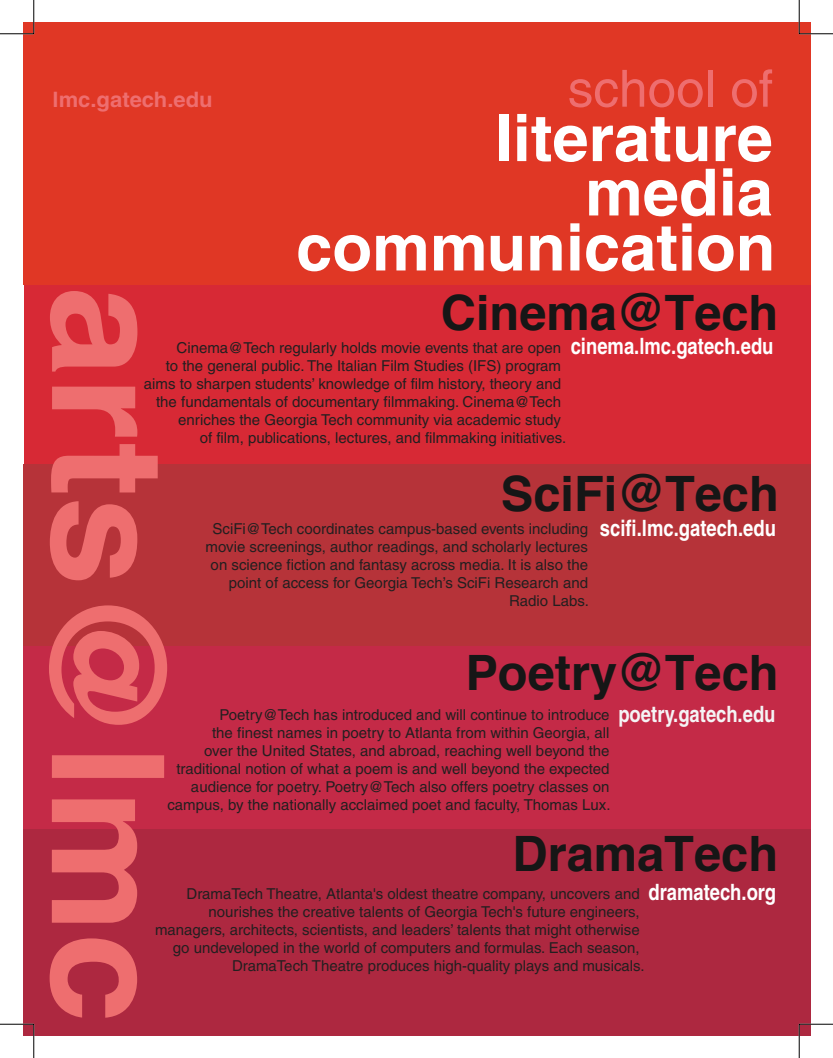
<style>
.page{position:relative;width:833px;height:1058px;background:#fff}
.page>*{position:absolute;margin:0;border:0;box-sizing:border-box;transform-origin:0 0}
.t1{font:700 156.25px "Helvetica";color:#ee6e6f;scale:1.04 1}
.t2{font:700 65px/54.4px "Helvetica";color:#fff;text-align:right}
.t3{font:51.25px "Helvetica";color:#ee6e6f}
.t4{font:700 48.75px "Helvetica";color:#161616}
.t5{font:700 condensed 22.5px "Helvetica CE";color:#fff}
.t6{font:700 condensed 22.5px "Helvetica CE";color:#f5f4f5}
.t7{font:700 21.25px "Helvetica";color:#ee6e6f;scale:1.04 1}
.t8{font:15px/18px "Helvetica";color:#231f20;text-align:right}
</style>
<div class="page">
<div style="left:22px;top:22px;width:788px;height:263px;background:#e03725"></div>
<div style="left:24px;top:285px;width:786px;height:184px;background:#d72935"></div>
<div style="left:22px;top:464px;width:788px;height:185px;background:#b63339"></div>
<div style="left:22px;top:646px;width:788px;height:185px;background:#c42a47"></div>
<div style="left:22px;top:828px;width:788px;height:207px;background:#ad2840"></div>
<hr style="left:0;top:33px;width:34px;height:1px;background:#fff">
<hr style="left:799px;top:33px;width:33px;height:1px;background:#fff">
<hr style="left:0;top:1023px;width:34px;height:1px;background:#fff">
<hr style="left:799px;top:1023px;width:33px;height:1px;background:#fff">
<hr style="left:33px;top:0;width:1px;height:34px;background:#fff">
<hr style="left:33px;top:1024px;width:1px;height:34px;background:#fff">
<hr style="left:798px;top:0;width:1px;height:34px;background:#fff">
<hr style="left:798px;top:1024px;width:1px;height:34px;background:#fff">
<hr style="left:0;top:34px;width:34px;height:1px;background:#000">
<hr style="left:799px;top:34px;width:33px;height:1px;background:#000">
<hr style="left:0;top:1024px;width:34px;height:1px;background:#000">
<hr style="left:799px;top:1024px;width:33px;height:1px;background:#000">
<hr style="left:34px;top:0;width:1px;height:34px;background:#000">
<hr style="left:34px;top:1024px;width:1px;height:34px;background:#000">
<hr style="left:799px;top:0;width:1px;height:34px;background:#000">
<hr style="left:799px;top:1024px;width:1px;height:34px;background:#000">
<p class="t7" style="left:53px;top:86px;width:155px">lmc.gatech.edu</p>
<p class="t3" style="left:567px;top:59px;width:207px">school of</p>
<p class="t2" style="left:494px;top:110px;width:280px">literature media</p>
<p class="t2" style="left:296px;top:219px;width:481px">communication</p>
<p class="t1" style="left:202px;top:286px;width:710px;rotate:90deg">arts@lmc</p>
<p class="t4" style="left:441px;top:282px;width:339px">Cinema@Tech</p>
<p class="t8" style="left:176px;top:338px;width:386px">Cinema@Tech regularly holds movie events that are open</p>
<p class="t8" style="left:166px;top:356px;width:397px">to the general public. The Italian Film Studies (IFS) program</p>
<p class="t8" style="left:144px;top:374px;width:419px">aims to sharpen students’ knowledge of film history, theory and</p>
<p class="t8" style="left:156px;top:392px;width:406px">the fundamentals of documentary filmmaking. Cinema@Tech</p>
<p class="t8" style="left:178px;top:410px;width:384px">enriches the Georgia Tech community via academic study</p>
<p class="t8" style="left:200px;top:428px;width:368px">of film, publications, lectures, and filmmaking initiatives.</p>
<p class="t5" style="left:570px;top:332px;width:204px">cinema.lmc.gatech.edu</p>
<p class="t4" style="left:501px;top:463px;width:279px">SciFi@Tech</p>
<p class="t8" style="left:205px;top:519px;width:385px">SciFi@Tech coordinates campus-based events including movie screenings, author readings, and scholarly lectures on science fiction and fantasy across media. It is also the point of access for Georgia Tech’s SciFi Research and Radio Labs.</p>
<p class="t5" style="left:599px;top:514px;width:178px">scifi.lmc.gatech.edu</p>
<p class="t4" style="left:465px;top:642px;width:315px">Poetry@Tech</p>
<p class="t8" style="left:167px;top:705px;width:444px">Poetry@Tech has introduced and will continue to introduce<br>the finest names in poetry to Atlanta from within Georgia, all<br>over the United States, and abroad, reaching well beyond the traditional notion of what a poem is and well beyond the expected audience for poetry. Poetry@Tech also offers poetry classes on campus, by the nationally acclaimed poet and faculty, Thomas Lux.</p>
<p class="t6" style="left:618px;top:700px;width:159px">poetry.gatech.edu</p>
<p class="t4" style="left:512px;top:823px;width:267px">DramaTech</p>
<p class="t8" style="left:187px;top:884px;width:454px">DramaTech Theatre, Atlanta's oldest theatre company, uncovers and</p>
<p class="t8" style="left:208px;top:902px;width:432px">nourishes the creative talents of Georgia Tech's future engineers,</p>
<p class="t8" style="left:155px;top:920px;width:486px">managers, architects, scientists, and leaders’ talents that might otherwise</p>
<p class="t8" style="left:173px;top:938px;width:468px">go undeveloped in the world of computers and formulas. Each season,</p>
<p class="t8" style="left:232px;top:956px;width:414px">DramaTech Theatre produces high-quality plays and musicals.</p>
<p class="t5" style="left:648px;top:878px;width:129px">dramatech.org</p>
</div>
